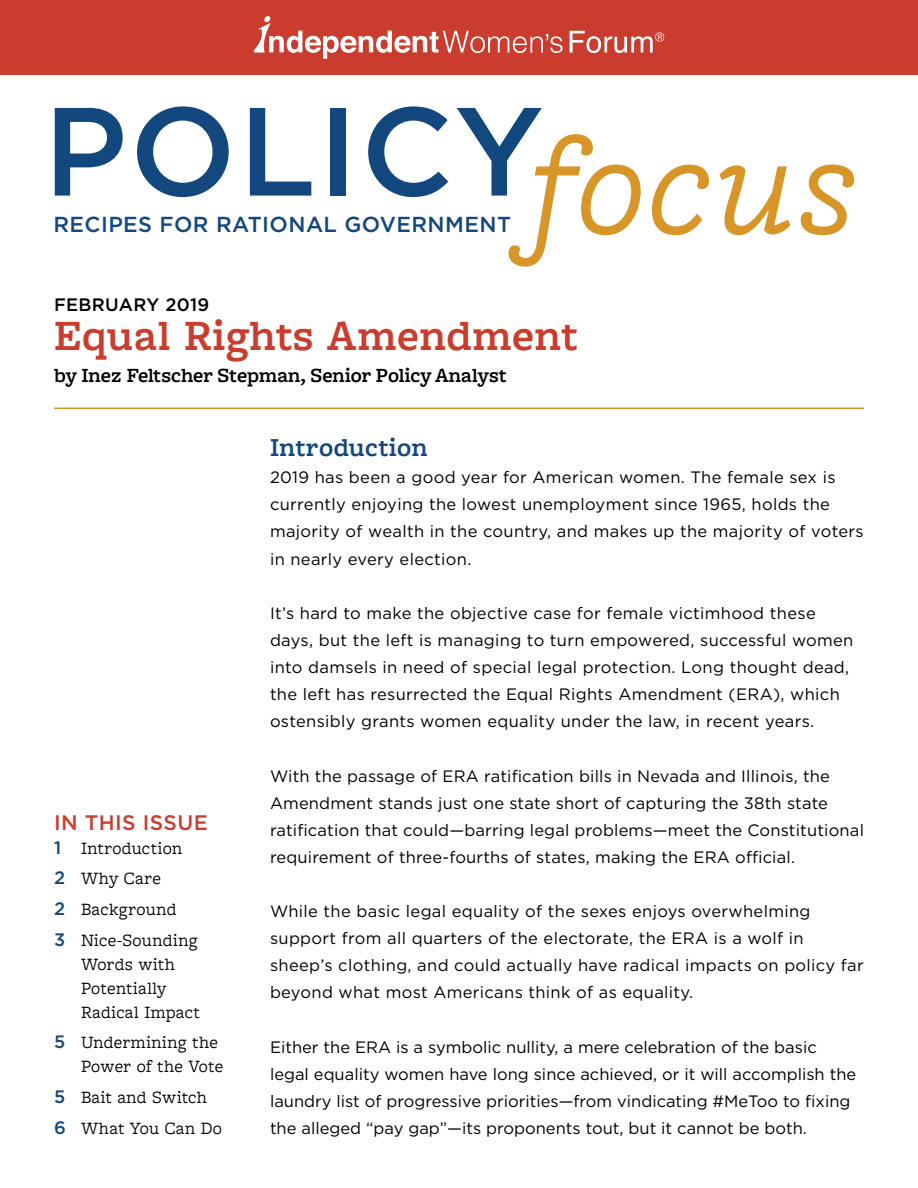
<style>
.page{position:relative;width:918px;height:1188px;background:#fff}
.page>*{position:absolute;margin:0;border:0;box-sizing:border-box;transform-origin:0 0}
.t1{font:italic 145.95px "Freight Macro Pro";letter-spacing:.005em;color:#d89528}
.t2{font:500 125.25px "Gotham";letter-spacing:.02em;color:#12487e}
.t3{font:600 45px "Freight Macro Pro";letter-spacing:.015em;color:#c93c2e}
.t4{font:600 27px "Freight Macro Pro";letter-spacing:.02em;color:#12487e}
.t5{font:500 21.75px "Gotham";letter-spacing:.02em;color:#12487e}
.t6{font:600 21px "Freight Macro Pro";color:#000}
.t7{font:500 21px "Gotham";letter-spacing:.02em;color:#c93c2e}
.t8{font:18px/30.8px "Freight Macro Pro";letter-spacing:.015em;color:#000}
.t9{font:500 18px "Gotham";letter-spacing:.02em;color:#000}
.t10{font:16.5px/27.2px "Gotham";letter-spacing:.02em;color:#000}
.t11{font:16.5px/27.2px "Gotham";color:#000}
.s1{font-family:"Gotham";font-weight:500;color:#12487e}
</style>
<div class="page">
<div style="left:0;top:0;width:918px;height:75px;background:#c93c2e"></div>
<svg style="left:254px;top:16px;width:309px;height:43px"></svg>
<svg style="left:570px;top:31px;width:94px;height:22px"></svg>
<hr style="left:54px;top:408px;width:810px;height:1px;background:#d89528">
<h2 class="t2" style="left:44px;top:69px;width:502px">POLICY</h2>
<h3 class="t5" style="left:54px;top:210px;width:459px">RECIPES FOR RATIONAL GOVERNMENT</h3>
<h1 class="t1" style="left:531px;top:85px;width:330px">focus</h1>
<p class="t9" style="left:54px;top:293px;width:157px">FEBRUARY 2019</p>
<h3 class="t3" style="left:54px;top:304px;width:525px">Equal Rights Amendment</h3>
<p class="t6" style="left:54px;top:361px;width:454px">by Inez Feltscher Stepman, Senior Policy Analyst</p>
<p class="t7" style="left:54px;top:808px;width:155px">IN THIS ISSUE</p>
<p class="t8" style="left:54px;top:832px;width:145px"><span class="s1">1</span> Introduction<br><span class="s1">2</span> Why Care<br><span class="s1">2</span> Background<br><span class="s1">3</span> Nice-Sounding</p>
<p class="t8" style="left:81px;top:951px;width:120px;line-height:24px">Words with<br>Potentially<br>Radical Impact</p>
<p class="t8" style="left:81px;top:1030px;width:144px;line-height:24px;text-indent:-27px"><span class="s1">5</span> Undermining the<br>Power of the Vote</p>
<p class="t8" style="left:54px;top:1081px;width:169px"><span class="s1">5</span> Bait and Switch<br><span class="s1">6</span> What You Can Do</p>
<h3 class="t4" style="left:270px;top:428px;width:159px">Introduction</h3>
<p class="t10" style="left:270px;top:463px;width:595px">2019 has been a good year for American women. The female sex is currently enjoying the lowest unemployment since 1965, holds the majority of wealth in the country, and makes up the majority of voters in nearly every election.</p>
<p class="t10" style="left:270px;top:599px;width:585px">It’s hard to make the objective case for female victimhood these days, but the left is managing to turn empowered, successful women into damsels in need of special legal protection. Long thought dead, the left has resurrected the Equal Rights Amendment (ERA), which ostensibly grants women equality under the law, in recent years.</p>
<p class="t10" style="left:270px;top:762px;width:596px">With the passage of ERA ratification bills in Nevada and Illinois, the Amendment stands just one state short of capturing the 38th state ratification that could—barring legal problems—meet the Constitutional requirement of three-fourths of states, making the ERA official.</p>
<p class="t10" style="left:270px;top:897px;width:595px">While the basic legal equality of the sexes enjoys overwhelming support from all quarters of the electorate, the ERA is a wolf in sheep’s clothing, and could actually have radical impacts on policy far beyond what most Americans think of as equality.</p>
<p class="t11" style="left:270px;top:1033px;width:588px">Either the ERA is a symbolic nullity, a mere celebration of the basic legal equality women have long since achieved, or it will accomplish the laundry list of progressive priorities—from vindicating #MeToo to fixing the alleged “pay gap”—its proponents tout, but it cannot be both.</p>
</div>
